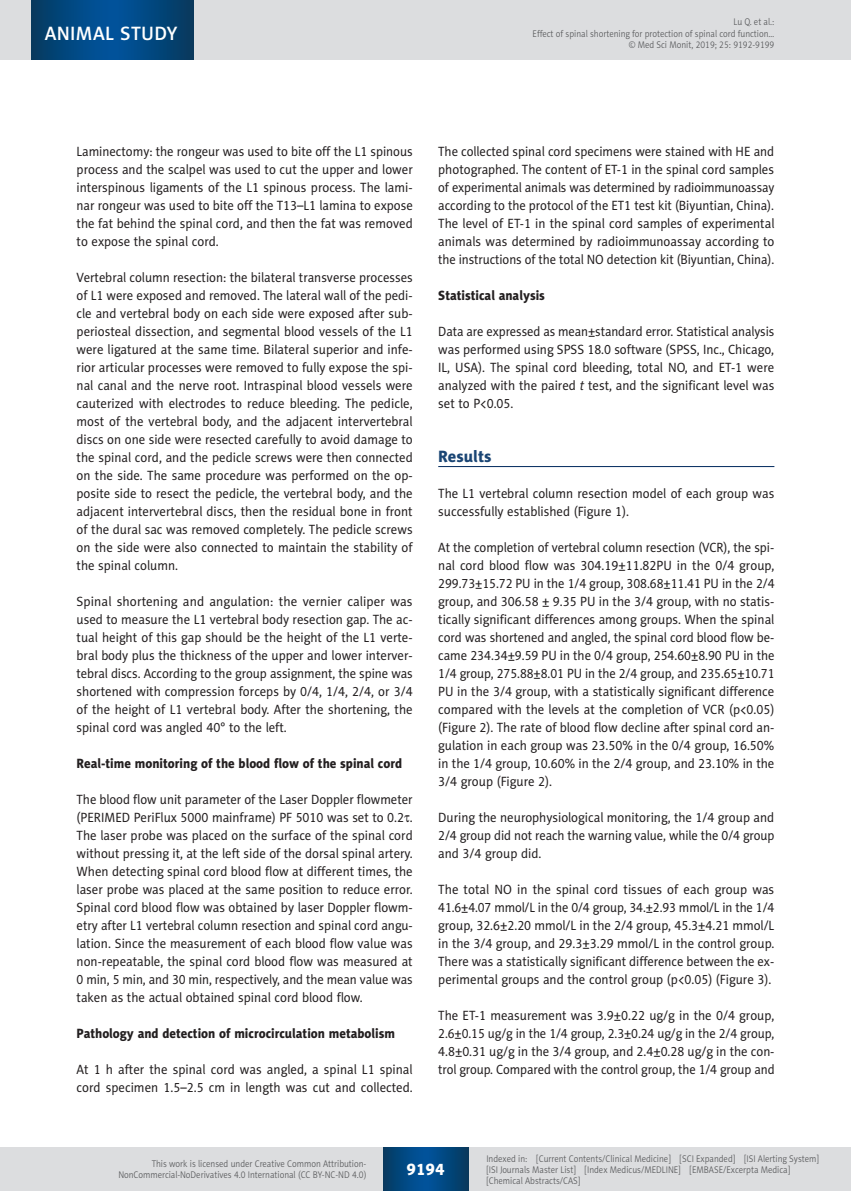
<style>
.page{position:relative;width:851px;height:1191px;background:#fff}
.page>*{position:absolute;margin:0;border:0;box-sizing:border-box;transform-origin:0 0}
.t1{font:19.5px "Naomi Sans EFN Medium";letter-spacing:.015em;color:#fff}
.MSM_Headline_1{font:16.5px "Naomi Sans EFN Heavy";color:#1a4574}
.t2{font:16.5px "Naomi Sans EFN Heavy";color:#fff}
.MSM_Body{font:13.5px/18px "Naomi Sans EFN";color:#231f20;text-align:justify;scale:.94 1}
.MSM_Body-2{font:13.5px/18px "Naomi Sans EFN";color:#231f20;text-align:justify;scale:.95 1}
.MSM_Body-3{font:13.5px/18px "Naomi Sans EFN";color:#231f20;text-align:justify;scale:.96 1}
.MSM_Body-4{font:13.5px/18px "Naomi Sans EFN";color:#231f20;text-align:justify;scale:.93 1}
.MSM_Headline_2{font:13.5px "Naomi Sans EFN Heavy";color:#231f20;scale:.95 1}
.MSM_pagina_sygnatura{font:9.75px/11.2px "Naomi Sans EFN Light";color:#57585a;scale:.9 1}
.MSM_pagina_zywa{font:9.75px/11.2px "Naomi Sans EFN Light";color:#57585a;text-align:right;scale:.9 1}
.s1{font-family:"Standard Sym L"}
.s2{font-style:italic}
</style>
<div class="page">
<hr style="left:438px;top:466px;width:336px;height:1px;background:#00295c">
<div style="left:0;top:1148px;width:850px;height:43px;background:#dcdddf"></div>
<svg style="left:383px;top:1147px;width:85px;height:43px;background:#02477e"></svg>
<div style="left:0;top:0;width:850px;height:60px;background:#dcdddf"></div>
<hr style="left:850px;top:0;width:1px;height:60px;background:#dcdddf">
<svg style="left:32px;top:0;width:161px;height:60px;background:#02477f"></svg>
<h1 class="t1" style="left:45px;top:22px;width:134px">ANIMAL STUDY</h1>
<p class="MSM_pagina_zywa" style="left:532px;top:16px;width:270px">Lu Q. et al.:<br>Effect of spinal shortening for protection of spinal cord function…</p>
<p class="MSM_pagina_sygnatura" style="left:628px;top:39px;width:163px">© Med Sci Monit, 2019; 25: 9192-9199</p>
<p class="MSM_Body" style="left:77px;top:142px;width:359px">Laminectomy: the rongeur was used to bite off the L1 spinous process and the scalpel was used to cut the upper and lower interspinous ligaments of the L1 spinous process. The lami&shy;nar rongeur was used to bite off the T13–L1 lamina to expose the fat behind the spinal cord, and then the fat was removed to expose the spinal cord.</p>
<p class="MSM_Body-2" style="left:77px;top:268px;width:355px">Vertebral column resection: the bilateral transverse processes of L1 were exposed and removed. The lateral wall of the pedi&shy;cle and vertebral body on each side were exposed after sub&shy;periosteal dissection, and segmental blood vessels of the L1 were ligatured at the same time. Bilateral superior and infe&shy;rior articular processes were removed to fully expose the spi&shy;nal canal and the nerve root. Intraspinal blood vessels were cauterized with electrodes to reduce bleeding. The pedicle, most of the vertebral body, and the adjacent intervertebral discs on one side were resected carefully to avoid damage to the spinal cord, and the pedicle screws were then connected on the side. The same procedure was performed on the op&shy;posite side to resect the pedicle, the vertebral body, and the adjacent intervertebral discs, then the residual bone in front of the dural sac was removed completely. The pedicle screws on the side were also connected to maintain the stability of the spinal column.</p>
<p class="MSM_Body-3" style="left:77px;top:592px;width:352px">Spinal shortening and angulation: the vernier caliper was used to measure the L1 vertebral body resection gap. The ac&shy;tual height of this gap should be the height of the L1 verte&shy;bral body plus the thickness of the upper and lower interver&shy;tebral discs. According to the group assignment, the spine was shortened with compression forceps by 0/4, 1/4, 2/4, or 3/4 of the height of L1 vertebral body. After the shortening, the spinal cord was angled 40° to the left.</p>
<p class="MSM_Headline_2" style="left:77px;top:755px;width:344px">Real-time monitoring of the blood flow of the spinal cord</p>
<p class="MSM_Body" style="left:77px;top:790px;width:359px">The blood flow unit parameter of the Laser Doppler flowmeter (PERIMED PeriFlux 5000 mainframe) PF 5010 was set to 0.2<span class="s1">t</span>.<br>The laser probe was placed on the surface of the spinal cord without pressing it, at the left side of the dorsal spinal artery.<br>When detecting spinal cord blood flow at different times, the laser probe was placed at the same position to reduce error.<br>Spinal cord blood flow was obtained by laser Doppler flowm&shy;etry after L1 vertebral column resection and spinal cord angu&shy;lation. Since the measurement of each blood flow value was non-repeatable, the spinal cord blood flow was measured at 0 min, 5 min, and 30 min, respectively, and the mean value was taken as the actual obtained spinal cord blood flow.</p>
<p class="MSM_Headline_2" style="left:77px;top:1025px;width:336px">Pathology and detection of microcirculation metabolism</p>
<p class="MSM_Body-2" style="left:77px;top:1060px;width:355px">At 1 h after the spinal cord was angled, a spinal L1 spinal cord specimen 1.5–2.5 cm in length was cut and collected.</p>
<p class="MSM_Body" style="left:438px;top:142px;width:359px">The collected spinal cord specimens were stained with HE and photographed. The content of ET-1 in the spinal cord samples of experimental animals was determined by radioimmunoassay according to the protocol of the ET1 test kit (Biyuntian, China).<br>The level of ET-1 in the spinal cord samples of experimental animals was determined by radioimmunoassay according to the instructions of the total NO detection kit (Biyuntian, China).</p>
<p class="MSM_Headline_2" style="left:438px;top:287px;width:114px">Statistical analysis</p>
<p class="MSM_Body-4" style="left:438px;top:322px;width:363px">Data are expressed as mean±standard error. Statistical analysis was performed using SPSS 18.0 software (SPSS, Inc., Chicago, IL, USA). The spinal cord bleeding, total NO, and ET-1 were analyzed with the paired <span class="s2">t</span> test, and the significant level was set to P&lt;0.05.</p>
<p class="MSM_Headline_1" style="left:438px;top:446px;width:55px">Results</p>
<p class="MSM_Body-2" style="left:438px;top:484px;width:355px">The L1 vertebral column resection model of each group was successfully established (Figure 1).</p>
<p class="MSM_Body" style="left:438px;top:538px;width:359px">At the completion of vertebral column resection (VCR), the spi&shy;nal cord blood flow was 304.19±11.82PU in the 0/4 group, 299.73±15.72 PU in the 1/4 group, 308.68±11.41 PU in the 2/4 group, and 306.58 ± 9.35 PU in the 3/4 group, with no statis&shy;tically significant differences among groups. When the spinal cord was shortened and angled, the spinal cord blood flow be&shy;came 234.34±9.59 PU in the 0/4 group, 254.60±8.90 PU in the 1/4 group, 275.88±8.01 PU in the 2/4 group, and 235.65±10.71<br>PU in the 3/4 group, with a statistically significant difference compared with the levels at the completion of VCR (p&lt;0.05) (Figure 2). The rate of blood flow decline after spinal cord an&shy;gulation in each group was 23.50% in the 0/4 group, 16.50% in the 1/4 group, 10.60% in the 2/4 group, and 23.10% in the 3/4 group (Figure 2).</p>
<p class="MSM_Body-2" style="left:438px;top:808px;width:355px">During the neurophysiological monitoring, the 1/4 group and 2/4 group did not reach the warning value, while the 0/4 group and 3/4 group did.</p>
<p class="MSM_Body-2" style="left:438px;top:880px;width:355px">The total NO in the spinal cord tissues of each group was 41.6±4.07 mmol/L in the 0/4 group, 34.±2.93 mmol/L in the 1/4 group, 32.6±2.20 mmol/L in the 2/4 group, 45.3±4.21 mmol/L in the 3/4 group, and 29.3±3.29 mmol/L in the control group.<br>There was a statistically significant difference between the ex&shy;perimental groups and the control group (p&lt;0.05) (Figure 3).</p>
<p class="MSM_Body-2" style="left:438px;top:1006px;width:355px">The ET-1 measurement was 3.9±0.22 ug/g in the 0/4 group, 2.6±0.15 ug/g in the 1/4 group, 2.3±0.24 ug/g in the 2/4 group, 4.8±0.31 ug/g in the 3/4 group, and 2.4±0.28 ug/g in the con&shy;trol group. Compared with the control group, the 1/4 group and</p>
<p class="MSM_pagina_sygnatura" style="left:118px;top:1158px;width:277px;text-align:right">This work is licensed under Creative Common Attribution-<br>NonCommercial-NoDerivatives 4.0 International (CC BY-NC-ND 4.0)</p>
<p class="t2" style="left:406px;top:1159px;width:40px">9194</p>
<p class="MSM_pagina_sygnatura" style="left:486px;top:1152px;width:371px">Indexed in: [Current Contents/Clinical Medicine] [SCI Expanded] [ISI Alerting System] [ISI Journals Master List] [Index Medicus/MEDLINE] [EMBASE/Excerpta Medica] [Chemical Abstracts/CAS]</p>
</div>
